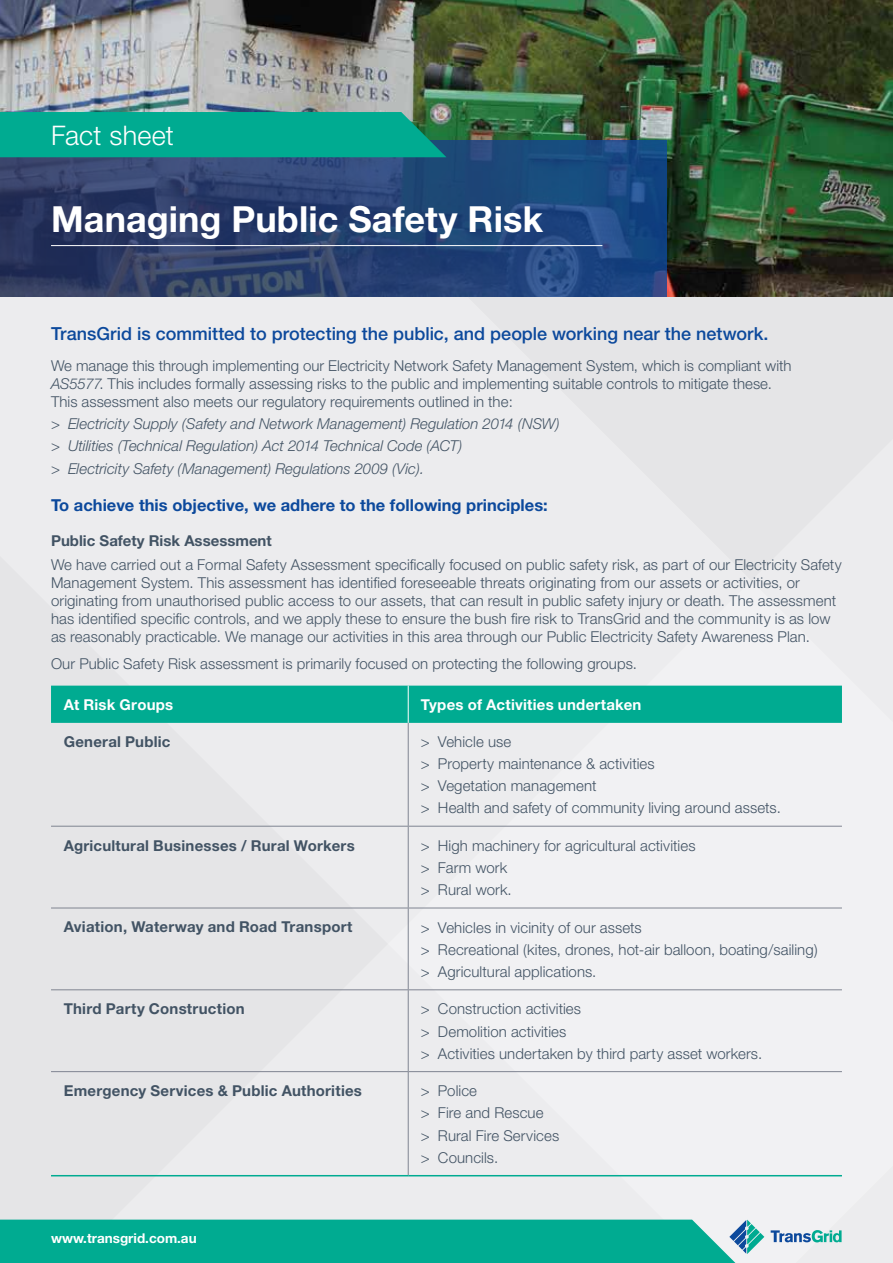
<style>
.page{position:relative;width:893px;height:1263px;background:#fff}
.page>*{position:absolute;margin:0;border:0;box-sizing:border-box;transform-origin:0 0}
.t1{font:700 36px "Helvetica Neue";color:#fff}
.t2{font:300 27px "Helvetica Neue";letter-spacing:.005em;color:#fff}
.t3{font:500 18px "Helvetica Neue";color:#0c499c}
.t4{font:700 16.5px "Helvetica Neue";color:#0c499c}
.t5{font:300 15px/22.2px "Helvetica Neue";letter-spacing:.005em;color:#425364}
.t6{font:italic 300 15px/22.2px "Helvetica Neue";color:#425364}
.t7{font:700 15px "Helvetica Neue";letter-spacing:.015em;color:#425364}
.t8{font:700 15px "Helvetica Neue";letter-spacing:.015em;color:#fff}
.t9{font:700 13.5px "Helvetica Neue";color:#fff}
.s1{font-style:italic}
.s2{font-style:normal}
</style>
<div class="page">
<div style="left:0;top:296px;width:893px;height:967px;background:#ececee"></div>
<svg style="left:771px;top:1230px;width:71px;height:12px"></svg>
<svg style="left:0;top:1219px;width:764px;height:44px;background:#0eae96"></svg>
<img style="left:0;top:0;width:893px;height:296px">
<svg style="left:0;top:141px;width:666px;height:155px;background:#274272"></svg>
<hr style="left:51px;top:245px;width:551px;height:1px;background:#fff">
<div style="left:0;top:112px;width:446px;height:45px;background:#00ab91"></div>
<div style="left:51px;top:686px;width:791px;height:37px;background:#00ab91"></div>
<hr style="left:408px;top:686px;width:1px;height:37px;background:#fff">
<hr style="left:408px;top:723px;width:1px;height:103px;background:#7f8491">
<hr style="left:51px;top:826px;width:357px;height:1px;background:#7f8491">
<hr style="left:408px;top:826px;width:434px;height:1px;background:#7f8491">
<hr style="left:408px;top:908px;width:434px;height:1px;background:#7f8491">
<hr style="left:408px;top:989px;width:434px;height:1px;background:#7f8491">
<hr style="left:408px;top:1175px;width:434px;height:1px;background:#00ab91">
<hr style="left:408px;top:826px;width:1px;height:82px;background:#7f8491">
<hr style="left:51px;top:908px;width:357px;height:1px;background:#7f8491">
<hr style="left:408px;top:908px;width:1px;height:81px;background:#7f8491">
<hr style="left:51px;top:989px;width:357px;height:1px;background:#7f8491">
<hr style="left:408px;top:990px;width:1px;height:81px;background:#7f8491">
<hr style="left:408px;top:1072px;width:1px;height:103px;background:#7f8491">
<hr style="left:51px;top:1175px;width:357px;height:1px;background:#00ab91">
<hr style="left:51px;top:1071px;width:357px;height:1px;background:#7f8491">
<hr style="left:408px;top:1071px;width:434px;height:1px;background:#7f8491">
<h2 class="t2" style="left:51px;top:119px;width:124px">Fact sheet</h2>
<h1 class="t1" style="left:51px;top:197px;width:494px">Managing Public Safety Risk</h1>
<p class="t3" style="left:51px;top:323px;width:719px">TransGrid is committed to protecting the public, and people working near the network.</p>
<p class="t5" style="left:51px;top:356px;width:742px;line-height:18px">We manage this through implementing our Electricity Network Safety Management System, which is compliant with<br><span class="s1">AS5577</span>. This includes formally assessing risks to the public and implementing suitable controls to mitigate these.<br>This assessment also meets our regulatory requirements outlined in the:</p>
<p class="t6" style="left:51px;top:412px;width:510px"><span class="s2">&gt;</span> Electricity Supply (Safety and Network Management) Regulation 2014 (NSW) <span class="s2">&gt;</span> Utilities (Technical Regulation) Act 2014 Technical Code (ACT)<br><span class="s2">&gt;</span> Electricity Safety (Management) Regulations 2009 (Vic).</p>
<p class="t4" style="left:51px;top:495px;width:498px">To achieve this objective, we adhere to the following principles:</p>
<p class="t7" style="left:51px;top:531px;width:222px">Public Safety Risk Assessment</p>
<p class="t5" style="left:51px;top:555px;width:792px;line-height:18px">We have carried out a Formal Safety Assessment specifically focused on public safety risk, as part of our Electricity Safety Management System. This assessment has identified foreseeable threats originating from our assets or activities, or originating from unauthorised public access to our assets, that can result in public safety injury or death. The assessment has identified specific controls, and we apply these to ensure the bush fire risk to TransGrid and the community is as low as reasonably practicable. We manage our activities in this area through our Public Electricity Safety Awareness Plan.</p>
<p class="t5" style="left:51px;top:652px;width:587px">Our Public Safety Risk assessment is primarily focused on protecting the following groups.</p>
<p class="t8" style="left:64px;top:695px;width:111px">At Risk Groups</p>
<p class="t8" style="left:421px;top:695px;width:222px">Types of Activities undertaken</p>
<p class="t7" style="left:64px;top:732px;width:108px">General Public</p>
<p class="t5" style="left:421px;top:730px;width:361px">&gt; Vehicle use<br>&gt; Property maintenance &amp; activities<br>&gt; Vegetation management<br>&gt; Health and safety of community living around assets.</p>
<p class="t7" style="left:64px;top:836px;width:292px">Agricultural Businesses / Rural Workers</p>
<p class="t5" style="left:421px;top:834px;width:276px">&gt; High machinery for agricultural activities &gt; Farm work<br>&gt; Rural work.</p>
<p class="t7" style="left:64px;top:918px;width:290px">Aviation, Waterway and Road Transport</p>
<p class="t5" style="left:421px;top:916px;width:398px">&gt; Vehicles in vicinity of our assets<br>&gt; Recreational (kites, drones, hot-air balloon, boating/sailing) &gt; Agricultural applications.</p>
<p class="t7" style="left:64px;top:1000px;width:182px">Third Party Construction</p>
<p class="t5" style="left:421px;top:997px;width:343px">&gt; Construction activities<br>&gt; Demolition activities<br>&gt; Activities undertaken by third party asset workers.</p>
<p class="t7" style="left:64px;top:1081px;width:300px">Emergency Services &amp; Public Authorities</p>
<p class="t5" style="left:421px;top:1079px;width:140px">&gt; Police<br>&gt; Fire and Rescue<br>&gt; Rural Fire Services &gt; Councils.</p>
<p class="t9" style="left:51px;top:1229px;width:147px">www.transgrid.com.au</p>
</div>
